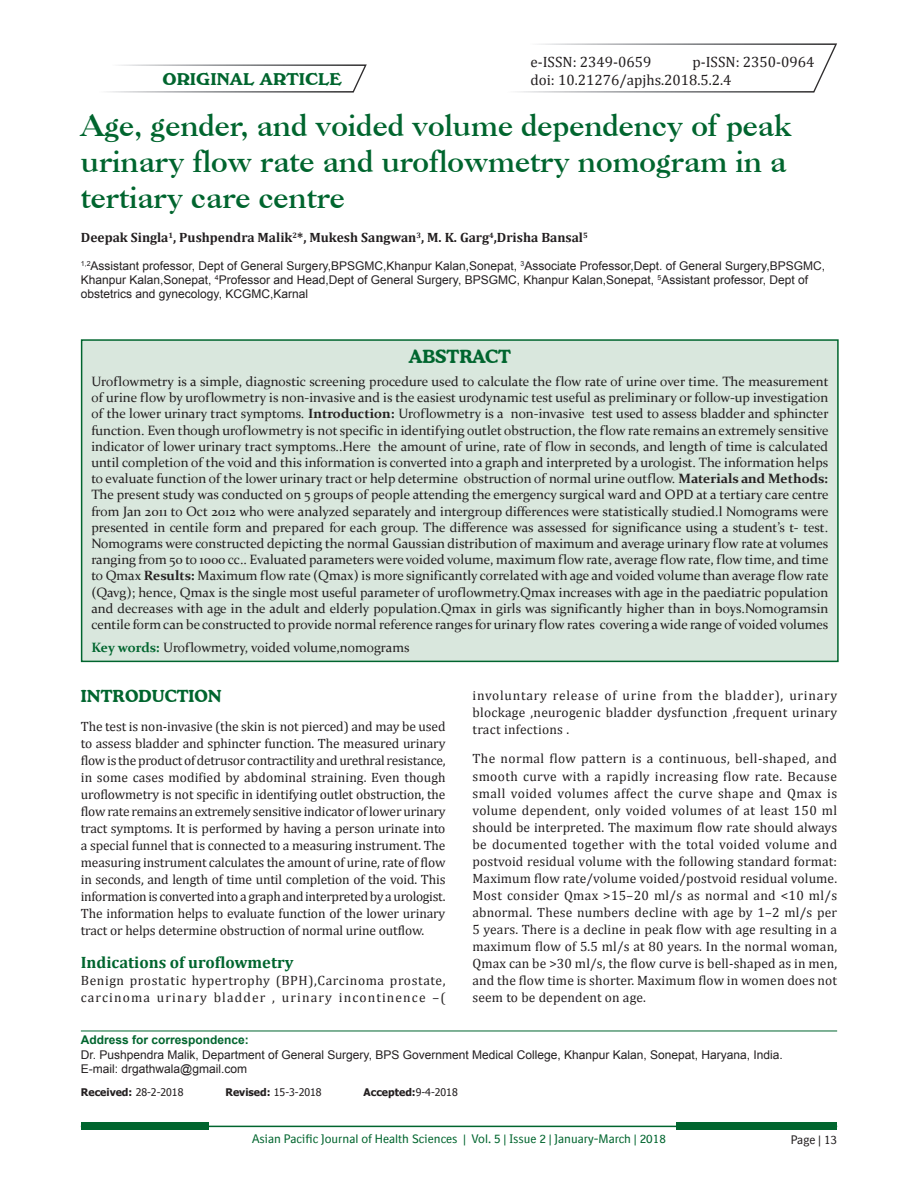
<style>
.page{position:relative;width:918px;height:1188px;background:#fff}
.page>*{position:absolute;margin:0;border:0;box-sizing:border-box;transform-origin:0 0}
.AT{font:700 30px/36px "Caslon BT";color:#00652e}
.ABSH{font:700 18px "Cooper BT";color:#00652e}
.t1{font:700 16.5px "Cambria";color:#00652e}
.AH{font:16.5px "Windsor BT";color:#00652e}
.t2{font:700 16.5px "Cooper BT";color:#00652e}
.DOI{font:15px "Cambria";color:#231f20}
.ABS{font:13.5px/16.2px "Constantia";color:#231f20;text-align:justify}
.TX{font:13.5px/17.1px "Cambria";letter-spacing:.02em;color:#231f20;text-align:justify}
.TX-2{font:13.5px/17px "Cambria";letter-spacing:.045em;color:#231f20}
.AU{font:700 13.5px "Cambria";color:#231f20}
.KWD{font:13.5px "Constantia";color:#231f20}
.AFF{font:12px/14.4px "Arial";color:#231f20}
.ADD{font:12px/14.4px "Arial";color:#231f20}
.RF{font:12px "BI Sans";color:#00652e}
.RF_Recto{font:12px "BI Sans";color:#231f20}
.HIS{font:700 10.5px "Tahoma";color:#231f20}
.HIS-2{font:10.5px "Tahoma";color:#231f20}
.s1{font-weight:700}
.s2{font-weight:700;color:#00652e}
.s3{font-weight:400}
</style>
<div class="page">
<div style="left:81px;top:1122px;width:127px;height:8px;background:#00652e"></div>
<div style="left:677px;top:1122px;width:160px;height:8px;background:#00652e"></div>
<hr style="left:81px;top:1126px;width:756px;height:1px;background:#00652e">
<div style="left:82px;top:340px;width:756px;height:321px;background:#d9e7dd"></div>
<div style="left:81px;top:339px;width:758px;height:323px;border:2px solid #00652e"></div>
<hr style="left:81px;top:1031px;width:756px;height:1px;background:#00652e">
<svg style="left:107px;top:64px;width:260px;height:29px"></svg>
<svg style="left:517px;top:43px;width:320px;height:50px"></svg>
<p class="AH" style="left:163px;top:69px;width:181px">ORIGINAL ARTICLE</p>
<p class="DOI" style="left:530px;top:53px;width:122px">e-ISSN: 2349-0659</p>
<p class="DOI" style="left:692px;top:53px;width:123px">p-ISSN: 2350-0964</p>
<p class="DOI" style="left:530px;top:71px;width:203px">doi: 10.21276/apjhs.2018.5.2.4</p>
<p class="AT" style="left:81px;top:107px;width:713px">Age, gender, and voided volume dependency of peak urinary flow rate and uroflowmetry nomogram in a tertiary care centre</p>
<p class="AU" style="left:81px;top:228px;width:508px">Deepak Singla<sup>1</sup>, Pushpendra Malik<sup>2</sup>*, Mukesh Sangwan<sup>3</sup>, M. K. Garg<sup>4</sup>,Drisha Bansal<sup>5</sup></p>
<p class="AFF" style="left:81px;top:258px;width:746px"><sup>1,2</sup>Assistant professor, Dept of General Surgery,BPSGMC,Khanpur Kalan,Sonepat, <sup>3</sup>Associate Professor,Dept. of General Surgery,BPSGMC,<br>Khanpur Kalan,Sonepat, <sup>4</sup>Professor and Head,Dept of General Surgery, BPSGMC, Khanpur Kalan,Sonepat, <sup>5</sup>Assistant professor, Dept of obstetrics and gynecology, KCGMC,Karnal</p>
<p class="ABSH" style="left:409px;top:346px;width:104px">ABSTRACT</p>
<p class="ABS" style="left:91px;top:373px;width:739px">Uroflowmetry is a simple, diagnostic screening procedure used to calculate the flow rate of urine over time. The measurement of urine flow by uroflowmetry is non-invasive and is the easiest urodynamic test useful as preliminary or follow-up investigation of the lower urinary tract symptoms. <span class="s1">Introduction:</span> Uroflowmetry is a non-invasive test used to assess bladder and sphincter function. Even though uroflowmetry is not specific in identifying outlet obstruction, the flow rate remains an extremely sensitive indicator of lower urinary tract symptoms..Here the amount of urine, rate of flow in seconds, and length of time is calculated until completion of the void and this information is converted into a graph and interpreted by a urologist. The information helps to evaluate function of the lower urinary tract or help determine obstruction of normal urine outflow. <span class="s1">Materials and Methods:<br></span>The present study was conducted on 5 groups of people attending the emergency surgical ward and OPD at a tertiary care centre from Jan 2011 to Oct 2012 who were analyzed separately and intergroup differences were statistically studied.l Nomograms were presented in centile form and prepared for each group. The difference was assessed for significance using a student’s t- test.<br>Nomograms were constructed depicting the normal Gaussian distribution of maximum and average urinary flow rate at volumes ranging from 50 to 1000 cc.. Evaluated parameters were voided volume, maximum flow rate, average flow rate, flow time, and time to Qmax <span class="s1">Results:</span> Maximum flow rate (Qmax) is more significantly correlated with age and voided volume than average flow rate (Qavg); hence, Qmax is the single most useful parameter of uroflowmetry.Qmax increases with age in the paediatric population and decreases with age in the adult and elderly population.Qmax in girls was significantly higher than in boys.Nomogramsin centile form can be constructed to provide normal reference ranges for urinary flow rates covering a wide range of voided volumes</p>
<p class="KWD" style="left:91px;top:638px;width:320px"><span class="s2">Key words:</span> Uroflowmetry, voided volume,nomograms</p>
<h1 class="t2" style="left:81px;top:685px;width:142px">INTRODUCTION</h1>
<p class="TX" style="left:81px;top:718px;width:366px">The test is non-invasive (the skin is not pierced) and may be used to assess bladder and sphincter function. The measured urinary flow is the product of detrusor contractility and urethral resistance, in some cases modified by abdominal straining. Even though uroflowmetry is not specific in identifying outlet obstruction, the flow rate remains an extremely sensitive indicator of lower urinary tract symptoms. It is performed by having a person urinate into a special funnel that is connected to a measuring instrument. The measuring instrument calculates the amount of urine, rate of flow in seconds, and length of time until completion of the void. This information is converted into a graph and interpreted by a urologist.<br>The information helps to evaluate function of the lower urinary tract or helps determine obstruction of normal urine outflow.</p>
<h2 class="t1" style="left:81px;top:951px;width:214px">Indications of uroflowmetry</h2>
<p class="TX-2" style="left:81px;top:972px;width:366px">Benign prostatic hypertrophy (BPH),Carcinoma prostate, carcinoma urinary bladder , urinary incontinence –(</p>
<p class="TX" style="left:473px;top:686px;width:366px">involuntary release of urine from the bladder), urinary blockage ,neurogenic bladder dysfunction ,frequent urinary tract infections .</p>
<p class="TX" style="left:473px;top:750px;width:366px">The normal flow pattern is a continuous, bell-shaped, and smooth curve with a rapidly increasing flow rate. Because small voided volumes affect the curve shape and Qmax is volume dependent, only voided volumes of at least 150 ml should be interpreted. The maximum flow rate should always be documented together with the total voided volume and postvoid residual volume with the following standard format:<br>Maximum flow rate/volume voided/postvoid residual volume.<br>Most consider Qmax &gt;15–20 ml/s as normal and &lt;10 ml/s abnormal. These numbers decline with age by 1–2 ml/s per 5 years. There is a decline in peak flow with age resulting in a maximum flow of 5.5 ml/s at 80 years. In the normal woman, Qmax can be &gt;30 ml/s, the flow curve is bell-shaped as in men, and the flow time is shorter. Maximum flow in women does not seem to be dependent on age.</p>
<p class="ADD" style="left:81px;top:1033px;width:704px"><span class="s2">Address for correspondence:<br></span>Dr. Pushpendra Malik, Department of General Surgery, BPS Government Medical College, Khanpur Kalan, Sonepat, Haryana, India.<br>E-mail: drgathwala@gmail.com</p>
<p class="HIS" style="left:81px;top:1085px;width:104px">Received: <span class="s3">28-2-2018</span></p>
<p class="HIS-2" style="left:225px;top:1085px;width:98px"><span class="s1">Revised:</span> 15-3-2018</p>
<p class="HIS" style="left:364px;top:1085px;width:96px">Accepted:<span class="s3">9-4-2018</span></p>
<p class="RF" style="left:252px;top:1132px;width:415px">Asian Pacific Journal of Health Sciences | Vol. 5 | Issue 2 | January-March | 2018</p>
<p class="RF_Recto" style="left:791px;top:1133px;width:48px">Page | 13</p>
</div>
